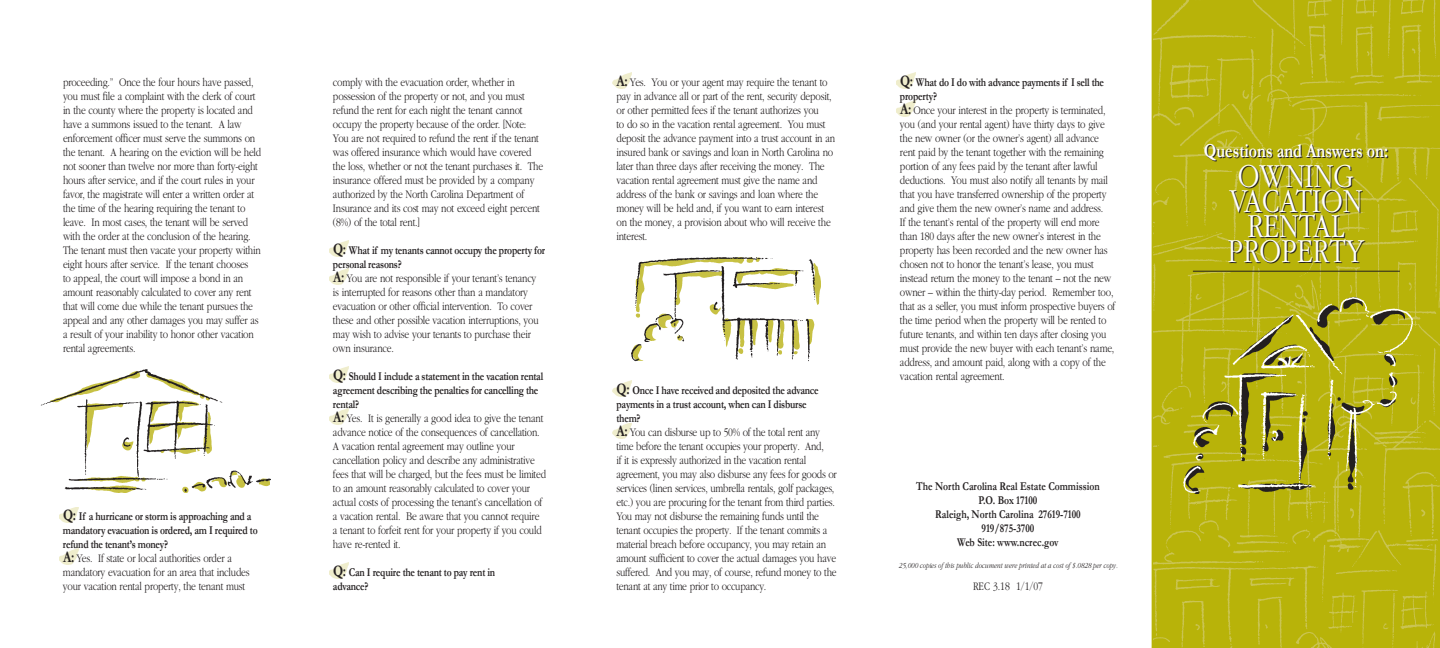
<style>
.page{position:relative;width:1440px;height:648px;background:#fff}
.page>*{position:absolute;margin:0;border:0;box-sizing:border-box;transform-origin:0 0}
.t1{font:300 35px/25px "Garamond";color:#fff;text-align:center;scale:.8 1}
.t2{font:700 20px "Garamond";color:#fff;scale:.8 1}
.t3{font:300 12px/14px "Garamond";letter-spacing:-.02em;color:#231f20;scale:.8 1}
.t4{font:700 12px/14px "Garamond";color:#231f20;text-align:center;scale:.8 1}
.t5{font:700 12px/14px "Garamond";letter-spacing:-.02em;color:#231f20;scale:.8 1}
.t6{font:italic 300 8px "Garamond";color:#231f20;scale:.8 1}
.s1{font-weight:700;font-size:16px}
.s2{font-weight:700}
.s3{font-size:16px}
</style>
<div class="page">
<img style="left:1153px;top:0;width:160px;height:90px">
<img style="left:1153px;top:90px;width:174px;height:137px">
<img style="left:1285px;top:184px;width:155px;height:141px">
<img style="left:1152px;top:453px;width:155px;height:195px">
<img style="left:1307px;top:447px;width:133px;height:84px">
<img style="left:1241px;top:0;width:199px;height:86px">
<img style="left:1153px;top:287px;width:206px;height:160px">
<img style="left:1301px;top:531px;width:139px;height:117px">
<img style="left:1413px;top:325px;width:27px;height:122px">
<img style="left:1265px;top:94px;width:175px;height:90px">
<img style="left:1153px;top:227px;width:160px;height:112px">
<img style="left:1184px;top:298px;width:229px;height:195px">
<svg style="left:1219px;top:420px;width:4px;height:4px"></svg>
<div style="left:1316px;top:481px;width:8px;height:9px;border:1px solid #b8b309;border-radius:50%"></div>
<div style="left:1327px;top:462px;width:6px;height:8px;background:#b8b309;border-radius:50%"></div>
<div style="left:1326px;top:462px;width:8px;height:8px;border:1px solid #b8b309;border-radius:50%"></div>
<div style="left:1386px;top:324px;width:6px;height:7px;border:1px solid #b8b309;border-radius:50%"></div>
<div style="left:1317px;top:482px;width:13px;height:10px;background:#b8b309;border-radius:50%"></div>
<div style="left:1316px;top:482px;width:14px;height:10px;border:1px solid #b8b309;border-radius:50%"></div>
<img style="left:612px;top:73px;width:20px;height:15px">
<img style="left:59px;top:548px;width:19px;height:16px">
<img style="left:59px;top:507px;width:19px;height:16px">
<img style="left:896px;top:100px;width:19px;height:16px">
<img style="left:896px;top:72px;width:19px;height:16px">
<img style="left:329px;top:268px;width:19px;height:16px">
<img style="left:329px;top:240px;width:19px;height:16px">
<img style="left:612px;top:423px;width:20px;height:16px">
<img style="left:612px;top:380px;width:20px;height:16px">
<img style="left:329px;top:562px;width:19px;height:16px">
<img style="left:329px;top:366px;width:19px;height:16px">
<img style="left:329px;top:409px;width:19px;height:15px">
<img style="left:41px;top:370px;width:229px;height:123px">
<div style="left:263px;top:460px;width:7px;height:7px;background:#fff;border-radius:50%"></div>
<div style="left:263px;top:460px;width:7px;height:7px;border:1px solid #fff;border-radius:50%"></div>
<div style="left:222px;top:433px;width:10px;height:8px;background:#fff;border-radius:50%"></div>
<div style="left:222px;top:433px;width:10px;height:8px;border:1px solid #fff;border-radius:50%"></div>
<div style="left:48px;top:426px;width:12px;height:8px;background:#fff;border-radius:50%"></div>
<div style="left:48px;top:425px;width:12px;height:9px;border:1px solid #fff;border-radius:50%"></div>
<hr style="left:1193px;top:271px;width:207px;height:1px;background:#231f20">
<img style="left:635px;top:263px;width:185px;height:99px">
<img style="left:631px;top:258px;width:184px;height:103px">
<div style="left:645px;top:369px;width:7px;height:7px;border:1px solid #fff;border-radius:50%"></div>
<p class="t3" style="left:63px;top:75px;width:249px">proceeding.” Once the four hours have passed, you must file a complaint with the clerk of court in the county where the property is located and have a summons issued to the tenant. A law enforcement officer must serve the summons on the tenant. A hearing on the eviction will be held not sooner than twelve nor more than forty-eight hours after service, and if the court rules in your favor, the magistrate will enter a written order at the time of the hearing requiring the tenant to leave. In most cases, the tenant will be served with the order at the conclusion of the hearing.<br>The tenant must then vacate your property within eight hours after service. If the tenant chooses<br>to appeal, the court will impose a bond in an amount reasonably calculated to cover any rent that will come due while the tenant pursues the appeal and any other damages you may suffer as a result of your inability to honor other vacation rental agreements.</p>
<p class="t3" style="left:63px;top:509px;width:245px"><span class="s1">Q:</span> <span class="s2">If a hurricane or storm is approaching and a mandatory evacuation is ordered, am I required to refund the tenant’s money?<br></span><span class="s1">A:</span> Yes. If state or local authorities order a mandatory evacuation for an area that includes your vacation rental property, the tenant must</p>
<p class="t3" style="left:333px;top:75px;width:264px">comply with the evacuation order, whether in possession of the property or not, and you must refund the rent for each night the tenant cannot occupy the property because of the order. [Note:<br>You are not required to refund the rent if the tenant was offered insurance which would have covered the loss, whether or not the tenant purchases it. The insurance offered must be provided by a company authorized by the North Carolina Department of Insurance and its cost may not exceed eight percent (8%) of the total rent.]</p>
<p class="t3" style="left:333px;top:243px;width:267px"><span class="s1">Q:</span> <span class="s2">What if my tenants cannot occupy the property for personal reasons?<br></span><span class="s1">A:</span> You are not responsible if your tenant’s tenancy is interrupted for reasons other than a mandatory evacuation or other official intervention. To cover these and other possible vacation interruptions, you may wish to advise your tenants to purchase their own insurance.</p>
<p class="t3" style="left:333px;top:369px;width:268px"><span class="s1">Q:</span> <span class="s2">Should I include a statement in the vacation rental agreement describing the penalties for cancelling the rental?<br></span><span class="s1">A:</span> Yes. It is generally a good idea to give the tenant advance notice of the consequences of cancellation.<br>A vacation rental agreement may outline your cancellation policy and describe any administrative fees that will be charged, but the fees must be limited to an amount reasonably calculated to cover your actual costs of processing the tenant’s cancellation of a vacation rental. Be aware that you cannot require a tenant to forfeit rent for your property if you could have re-rented it.</p>
<p class="t5" style="left:333px;top:565px;width:204px"><span class="s3">Q:</span> Can I require the tenant to pay rent in advance?</p>
<p class="t3" style="left:616px;top:75px;width:275px"><span class="s1">A:</span> Yes. You or your agent may require the tenant to pay in advance all or part of the rent, security deposit, or other permitted fees if the tenant authorizes you<br>to do so in the vacation rental agreement. You must deposit the advance payment into a trust account in an insured bank or savings and loan in North Carolina no later than three days after receiving the money. The vacation rental agreement must give the name and address of the bank or savings and loan where the money will be held and, if you want to earn interest on the money, a provision about who will receive the interest.</p>
<p class="t3" style="left:616px;top:383px;width:277px"><span class="s1">Q:</span> <span class="s2">Once I have received and deposited the advance payments in a trust account, when can I disburse<br>them?<br></span><span class="s1">A:</span> You can disburse up to 50% of the total rent any time before the tenant occupies your property. And,<br>if it is expressly authorized in the vacation rental agreement, you may also disburse any fees for goods or services (linen services, umbrella rentals, golf packages, etc.) you are procuring for the tenant from third parties.<br>You may not disburse the remaining funds until the tenant occupies the property. If the tenant commits a material breach before occupancy, you may retain an amount sufficient to cover the actual damages you have suffered. And you may, of course, refund money to the tenant at any time prior to occupancy.</p>
<p class="t3" style="left:900px;top:75px;width:271px"><span class="s1">Q:</span> <span class="s2">What do I do with advance payments if I sell the property?<br></span><span class="s1">A:</span> Once your interest in the property is terminated, you (and your rental agent) have thirty days to give the new owner (or the owner’s agent) all advance rent paid by the tenant together with the remaining portion of any fees paid by the tenant after lawful deductions. You must also notify all tenants by mail that you have transferred ownership of the property and give them the new owner’s name and address.<br>If the tenant’s rental of the property will end more than 180 days after the new owner’s interest in the property has been recorded and the new owner has chosen not to honor the tenant’s lease, you must instead return the money to the tenant – not the new owner – within the thirty-day period. Remember too, that as a seller, you must inform prospective buyers of the time period when the property will be rented to future tenants, and within ten days after closing you must provide the new buyer with each tenant’s name, address, and amount paid, along with a copy of the vacation rental agreement.</p>
<p class="t4" style="left:916px;top:479px;width:231px">The North Carolina Real Estate Commission<br>P.O. Box 17100<br>Raleigh, North Carolina 27619-7100<br>919/875-3700<br>Web Site: www.ncrec.gov</p>
<p class="t6" style="left:899px;top:561px;width:275px">25,000 copies of this public document were printed at a cost of $.0828 per copy.</p>
<p class="t3" style="left:973px;top:579px;width:89px">REC 3.18 1/1/07</p>
<h2 class="t2" style="left:1204px;top:139px;width:232px">Questions and Answers on:</h2>
<h1 class="t1" style="left:1228px;top:164px;width:172px">Owning<br>Vacatio n<br>Rental<br>Property</h1>
</div>
